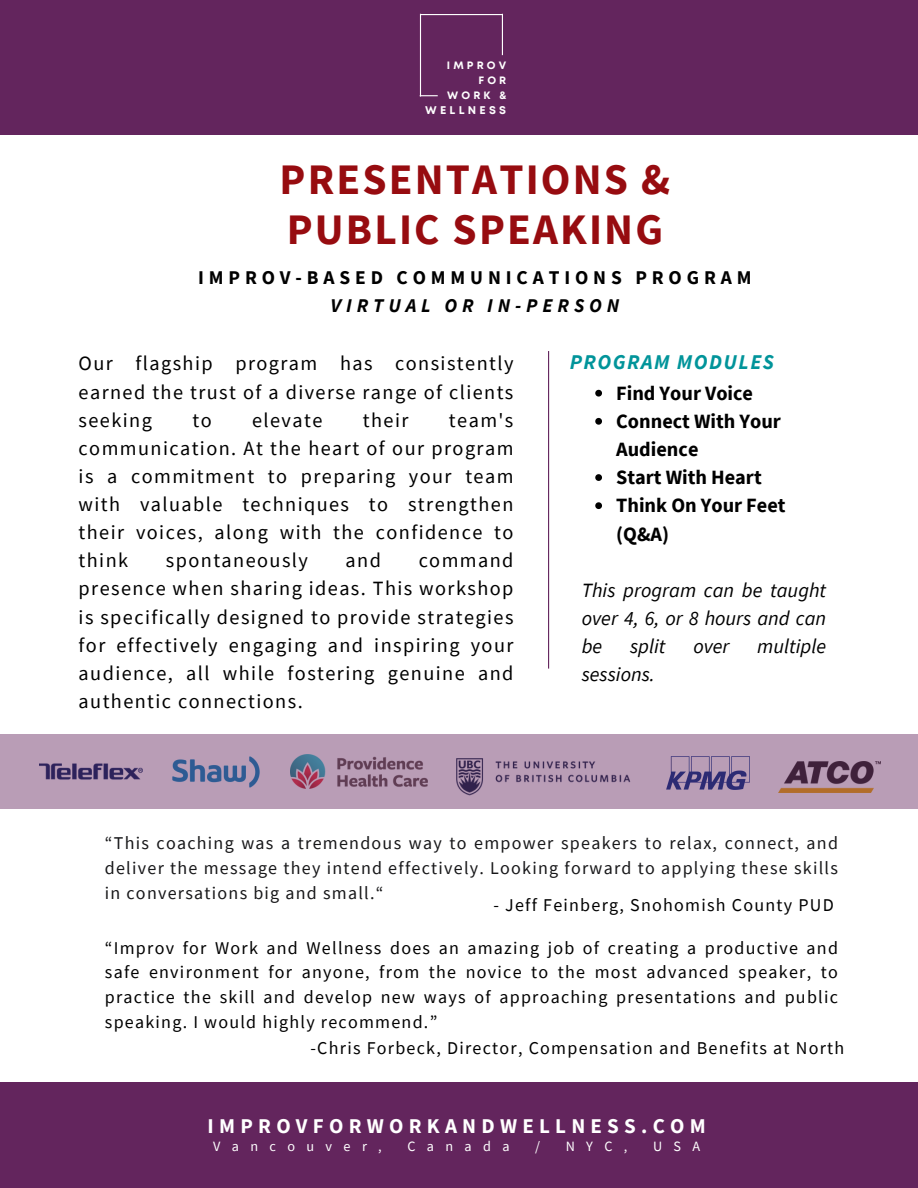
<style>
.page{position:relative;width:918px;height:1188px;background:#fff}
.page>*{position:absolute;margin:0;border:0;box-sizing:border-box;transform-origin:0 0}
.t1{font:700 43.5px/50.7px "Source Sans Pro";letter-spacing:.05em;color:#970c10}
.t2{font:700 21px "Source Sans Pro";letter-spacing:.25em;color:#fff}
.t3{font:italic 700 21px "Source Sans Pro";letter-spacing:.07em;color:#01949a}
.t4{font:20.25px/28.2px "Source Sans Pro";letter-spacing:.07em;color:#000;text-align:justify}
.t5{font:italic 20.25px/28.2px "Source Sans Pro";color:#000;text-align:justify}
.t6{font:700 20.25px/28.2px "Source Sans Pro";color:#000}
.t7{font:700 19.5px/28.2px "Source Sans Pro";letter-spacing:.25em;color:#000;text-align:center}
.t8{font:18px/24.8px "Source Sans Pro";letter-spacing:.07em;color:#000;text-align:justify}
.t9{font:18px/24.8px "Source Sans Pro";letter-spacing:.07em;color:#171719;text-align:justify}
.t10{font:14.25px "Source Sans Pro";letter-spacing:.8em;color:#fff}
.t11{font:700 11.1px "Mont";letter-spacing:.295em;color:#fff}
.t12{font:700 10.65px "Mont";letter-spacing:.295em;color:#fff}
.s1{font-style:italic}
</style>
<div class="page">
<div style="left:0;top:0;width:918px;height:134px;background:#63255d"></div>
<hr style="left:421px;top:14px;width:81px;height:1px;background:#fff">
<svg style="left:421px;top:95px;width:17px;height:1px"></svg>
<hr style="left:420px;top:14px;width:1px;height:83px;background:#fff">
<hr style="left:502px;top:14px;width:1px;height:41px;background:#fff">
<svg style="left:595px;top:390px;width:7px;height:7px"></svg>
<svg style="left:595px;top:418px;width:7px;height:7px"></svg>
<svg style="left:595px;top:474px;width:7px;height:7px"></svg>
<svg style="left:595px;top:502px;width:7px;height:7px"></svg>
<div style="left:0;top:1082px;width:918px;height:106px;background:#63255d"></div>
<hr style="left:548px;top:351px;width:1px;height:318px;background:#63255d">
<svg style="left:0;top:734px;width:918px;height:75px;fill:#b99db6"></svg>
<p class="t12" style="left:447px;top:61px;width:61px">IMPROV</p>
<p class="t12" style="left:479px;top:76px;width:29px">FOR</p>
<h1 class="t12" style="left:447px;top:91px;width:61px">WORK &amp;</h1>
<h2 class="t11" style="left:425px;top:106px;width:83px">WELLNESS</h2>
<p class="t1" style="left:280px;top:153px;width:392px">PRESENTATIONS &amp;<br>PUBLIC SPEAKING</p>
<p class="t7" style="left:198px;top:263px;width:555px">IMPROV-BASED COMMUNICATIONS PROGRAM<br><span class="s1">VIRTUAL OR IN-PERSON</span></p>
<h3 class="t4" style="left:79px;top:349px;width:436px">Our flagship program has consistently earned the trust of a diverse range of clients seeking</h3>
<h3 class="t4" style="left:192px;top:405px;width:21px">to</h3>
<h3 class="t4" style="left:252px;top:405px;width:72px">elevate</h3>
<h3 class="t4" style="left:363px;top:405px;width:47px">their</h3>
<h3 class="t4" style="left:79px;top:405px;width:436px;text-indent:370px">team's communication. At the heart of our program is a commitment to preparing your team with valuable techniques to strengthen their voices, along with the confidence to think</h3>
<h3 class="t4" style="left:79px;top:546px;width:436px;text-indent:340px">command presence when sharing ideas. This workshop is specifically designed to provide strategies for effectively engaging and inspiring your audience, all while fostering genuine and authentic connections.</h3>
<h3 class="t4" style="left:166px;top:546px;width:144px">spontaneously</h3>
<h3 class="t4" style="left:346px;top:546px;width:37px">and</h3>
<h3 class="t3" style="left:570px;top:349px;width:206px">PROGRAM MODULES</h3>
<h2 class="t6" style="left:616px;top:379px;width:138px">Find Your Voice</h2>
<p class="t6" style="left:616px;top:407px;width:166px">Connect With Your<br>Audience</p>
<p class="t6" style="left:616px;top:463px;width:147px">Start With Heart</p>
<p class="t6" style="left:616px;top:491px;width:171px">Think On Your Feet (Q&amp;A)</p>
<p class="t5" style="left:582px;top:576px;width:246px">This program can be taught over 4, 6, or 8 hours and can be</p>
<p class="t5" style="left:630px;top:632px;width:37px">split</p>
<p class="t5" style="left:693px;top:632px;width:38px">over</p>
<p class="t5" style="left:757px;top:632px;width:70px">multiple</p>
<p class="t5" style="left:582px;top:660px;width:75px">sessions.</p>
<p class="t9" style="left:105px;top:830px;width:735px">“This coaching was a tremendous way to empower speakers to relax, connect, and deliver the message they intend effectively. Looking forward to applying these skills in conversations big and small.“</p>
<p class="t8" style="left:493px;top:892px;width:342px">- Jeff Feinberg, Snohomish County PUD</p>
<p class="t8" style="left:105px;top:935px;width:735px">“Improv for Work and Wellness does an amazing job of creating a productive and safe environment for anyone, from the novice to the most advanced speaker, to practice the skill and develop new ways of approaching presentations and public speaking. I would highly recommend.”</p>
<p class="t8" style="left:310px;top:1035px;width:535px">-Chris Forbeck, Director, Compensation and Benefits at North</p>
<p class="t2" style="left:208px;top:1112px;width:500px">IMPROVFORWORKANDWELLNESS.COM</p>
<p class="t10" style="left:213px;top:1137px;width:170px">Vancouver,</p>
<p class="t10" style="left:407px;top:1137px;width:104px">Canada</p>
<p class="t10" style="left:535px;top:1137px;width:6px">/</p>
<p class="t10" style="left:566px;top:1137px;width:63px">NYC,</p>
<p class="t10" style="left:653px;top:1137px;width:49px">USA</p>
</div>
